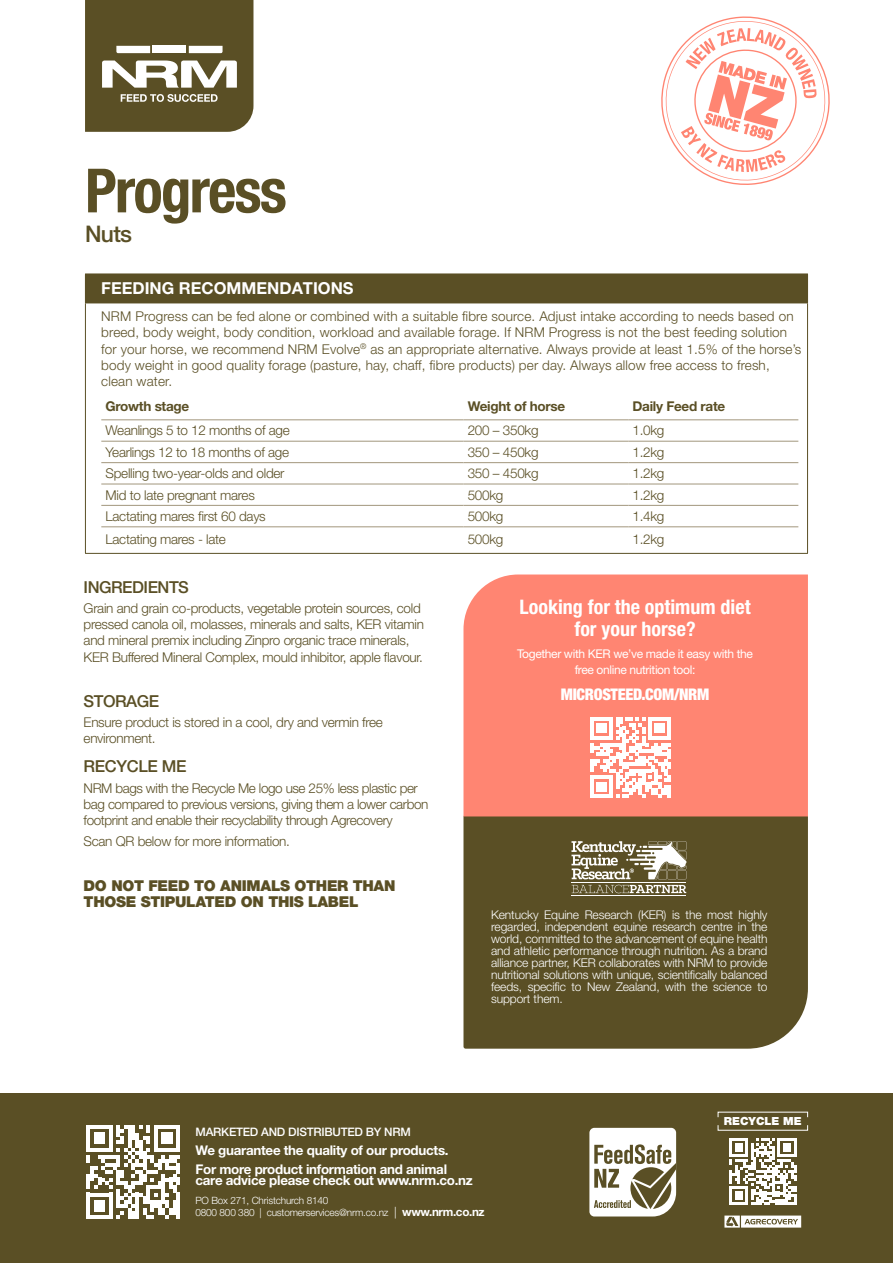
<style>
.page{position:relative;width:893px;height:1263px;background:#fff}
.page>*{position:absolute;margin:0;border:0;box-sizing:border-box;transform-origin:0 0}
.t1{font:700 condensed 61.05px "Helvetica Neue LT Std";letter-spacing:-.03em;color:#5a4f25}
.t2{font:500 22.95px "Helvetica Neue LT Std";color:#5a4f25}
.t3{font:700 condensed 20.1px/21.3px "Helvetica Neue LT Std";color:#fff;text-align:center}
.t4{font:700 16.5px "Helvetica Neue LT Pro";color:#fff}
.title_2{font:500 16.5px "Helvetica Neue LT Pro";letter-spacing:-.03em;color:#5a4f25}
.Body{font:500 16.5px "Helvetica Neue LT Std";letter-spacing:-.02em;color:#5a4f25}
.BK-Intro{font:900 condensed 16.05px "Helvetica Neue LT Std";letter-spacing:-.02em;color:#fff}
.Body-2{font:900 15px/16.2px "Helvetica Neue LT Std";letter-spacing:-.02em;color:#5a4f25}
.Body-3{font:300 13.5px/16.2px "Helvetica Neue LT Pro";letter-spacing:-.02em;color:#5a4f25}
.Body-4{font:300 13.5px/16.2px "Helvetica Neue LT Pro";letter-spacing:.01em;color:#5a4f25}
.t5{font:300 13.5px "Helvetica Neue LT Std";letter-spacing:-.02em;color:#5a4f25}
.t6{font:700 13.5px "Helvetica Neue LT Std";letter-spacing:-.02em;color:#5a4f25}
.BK-Body{font:700 13.35px "Helvetica Neue LT Std";letter-spacing:-.02em;color:#fff}
.t7{font:300 12px/12px "Helvetica Neue LT Std";letter-spacing:-.01em;color:#fff;text-align:justify}
.BK-Intro-2{font:12px/15.8px "Helvetica Neue LT Std";letter-spacing:-.03em;color:#fff;text-align:center}
.BK-SubTitle{font:500 11.7px "Helvetica Neue LT Std";letter-spacing:-.02em;color:#fff}
.t8{font:900 11.25px "Helvetica Neue LT Pro";color:#fff}
.BK-Body-2{font:300 10.05px "Helvetica Neue LT Std";letter-spacing:-.02em;color:#fff}
.s1{font-size:11.7px}
.s2{font-weight:700;font-size:11.7px}
</style>
<div class="page">
<svg style="left:85px;top:0;width:168px;height:132px;background:#746b48"></svg>
<div style="left:0;top:1094px;width:893px;height:169px;background:#5a4f25"></div>
<div style="left:85px;top:274px;width:722px;height:29px;background:#5a4f25"></div>
<svg style="left:807px;top:274px;width:1px;height:29px"></svg>
<hr style="left:85px;top:303px;width:723px;height:1px;background:#5a4f25">
<hr style="left:85px;top:303px;width:1px;height:250px;background:#5a4f25">
<hr style="left:807px;top:303px;width:1px;height:250px;background:#5a4f25">
<hr style="left:85px;top:553px;width:723px;height:1px;background:#5a4f25">
<hr style="left:101px;top:419px;width:362px;height:1px;background:#aca28b">
<hr style="left:463px;top:419px;width:165px;height:1px;background:#aca28b">
<hr style="left:628px;top:419px;width:170px;height:1px;background:#aca28b">
<hr style="left:101px;top:441px;width:362px;height:1px;background:#aca28b">
<hr style="left:463px;top:441px;width:165px;height:1px;background:#aca28b">
<hr style="left:628px;top:441px;width:170px;height:1px;background:#aca28b">
<hr style="left:101px;top:462px;width:362px;height:1px;background:#aca28b">
<hr style="left:463px;top:462px;width:165px;height:1px;background:#aca28b">
<hr style="left:628px;top:462px;width:170px;height:1px;background:#aca28b">
<hr style="left:101px;top:483px;width:362px;height:2px;background:#aca28b">
<hr style="left:463px;top:483px;width:165px;height:2px;background:#aca28b">
<hr style="left:628px;top:483px;width:170px;height:2px;background:#aca28b">
<hr style="left:101px;top:505px;width:362px;height:1px;background:#aca28b">
<hr style="left:463px;top:505px;width:165px;height:1px;background:#aca28b">
<hr style="left:628px;top:505px;width:170px;height:1px;background:#aca28b">
<hr style="left:101px;top:526px;width:362px;height:1px;background:#aca28b">
<hr style="left:463px;top:526px;width:165px;height:1px;background:#aca28b">
<hr style="left:628px;top:526px;width:170px;height:1px;background:#aca28b">
<div style="left:463px;top:816px;width:345px;height:233px;background:#5a4f25"></div>
<hr style="left:572px;top:895px;width:114px;height:1px;background:#fff">
<hr style="left:572px;top:882px;width:114px;height:1px;background:#fff">
<svg style="left:572px;top:885px;width:114px;height:8px"></svg>
<svg style="left:571px;top:841px;width:115px;height:38px"></svg>
<div style="left:463px;top:574px;width:345px;height:242px;background:#ff8572"></div>
<svg style="left:590px;top:717px;width:81px;height:81px"></svg>
<svg style="left:87px;top:1125px;width:93px;height:94px"></svg>
<svg style="left:589px;top:1128px;width:87px;height:88px"></svg>
<svg style="left:729px;top:1138px;width:67px;height:67px"></svg>
<svg style="left:717px;top:1111px;width:91px;height:20px"></svg>
<svg style="left:724px;top:1215px;width:77px;height:12px"></svg>
<svg style="left:661px;top:16px;width:169px;height:169px"></svg>
<p class="t1" style="left:85px;top:154px;width:203px">Progress</p>
<p class="t2" style="left:85px;top:220px;width:49px">Nuts</p>
<p class="t4" style="left:101px;top:278px;width:254px">FEEDING RECOMMENDATIONS</p>
<p class="Body-4" style="left:101px;top:308px;width:702px">NRM Progress can be fed alone or combined with a suitable fibre source. Adjust intake according to needs based on breed, body weight, body condition, workload and available forage. If NRM Progress is not the best feeding solution for your horse, we recommend NRM Evolve<sup>®</sup> as an appropriate alternative. Always provide at least 1.5% of the horse’s body weight in good quality forage (pasture, hay, chaff, fibre products) per day. Always allow free access to fresh, clean water.</p>
<p class="t6" style="left:106px;top:398px;width:85px">Growth stage</p>
<p class="t6" style="left:468px;top:398px;width:99px">Weight of horse</p>
<p class="t6" style="left:632px;top:398px;width:94px">Daily Feed rate</p>
<p class="t5" style="left:106px;top:422px;width:186px">Weanlings 5 to 12 months of age</p>
<p class="t5" style="left:468px;top:422px;width:72px">200 – 350kg</p>
<p class="t5" style="left:632px;top:422px;width:33px">1.0kg</p>
<p class="t5" style="left:106px;top:444px;width:185px">Yearlings 12 to 18 months of age</p>
<p class="t5" style="left:468px;top:444px;width:72px">350 – 450kg</p>
<p class="t5" style="left:632px;top:444px;width:33px">1.2kg</p>
<p class="t5" style="left:106px;top:465px;width:180px">Spelling two-year-olds and older</p>
<p class="t5" style="left:468px;top:465px;width:72px">350 – 450kg</p>
<p class="t5" style="left:632px;top:465px;width:33px">1.2kg</p>
<p class="t5" style="left:106px;top:486px;width:151px">Mid to late pregnant mares</p>
<p class="t5" style="left:468px;top:486px;width:37px">500kg</p>
<p class="t5" style="left:632px;top:486px;width:33px">1.2kg</p>
<p class="t5" style="left:106px;top:508px;width:162px">Lactating mares first 60 days</p>
<p class="t5" style="left:468px;top:508px;width:37px">500kg</p>
<p class="t5" style="left:632px;top:508px;width:33px">1.4kg</p>
<p class="t5" style="left:106px;top:531px;width:122px">Lactating mares - late</p>
<p class="t5" style="left:468px;top:531px;width:37px">500kg</p>
<p class="t5" style="left:632px;top:531px;width:33px">1.2kg</p>
<p class="title_2" style="left:84px;top:577px;width:107px">INGREDIENTS</p>
<p class="Body-3" style="left:84px;top:600px;width:342px">Grain and grain co-products, vegetable protein sources, cold pressed canola oil, molasses, minerals and salts, KER vitamin and mineral premix including Zinpro organic trace minerals, KER Buffered Mineral Complex, mould inhibitor, apple flavour.</p>
<p class="title_2" style="left:84px;top:691px;width:77px">STORAGE</p>
<p class="Body-3" style="left:84px;top:714px;width:301px">Ensure product is stored in a cool, dry and vermin free environment.</p>
<p class="Body" style="left:84px;top:756px;width:105px">RECYCLE ME</p>
<p class="Body-3" style="left:84px;top:779px;width:346px">NRM bags with the Recycle Me logo use 25% less plastic per bag compared to previous versions, giving them a lower carbon footprint and enable their recyclability through Agrecovery</p>
<p class="Body-3" style="left:84px;top:832px;width:208px">Scan QR below for more information.</p>
<p class="Body-2" style="left:84px;top:877px;width:313px">DO NOT FEED TO ANIMALS OTHER THAN<br>THOSE STIPULATED ON THIS LABEL</p>
<p class="t3" style="left:519px;top:596px;width:233px">Looking for the optimum diet for your horse?</p>
<p class="BK-Intro-2" style="left:517px;top:646px;width:237px">Together with KER we’ve made it easy with the free online nutrition tool:</p>
<p class="BK-Intro" style="left:561px;top:684px;width:150px">MICROSTEED.COM/NRM</p>
<p class="t7" style="left:491px;top:908px;width:278px">Kentucky Equine Research (KER) is the most highly regarded, independent equine research centre in the world, committed to the advancement of equine health and athletic performance through nutrition. As a brand alliance partner, KER collaborates with NRM to provide nutritional solutions with unique, scientifically balanced feeds, specific to New Zealand, with the science to support them.</p>
<p class="t8" style="left:724px;top:1114px;width:79px">RECYCLE ME</p>
<p class="BK-SubTitle" style="left:195px;top:1125px;width:217px">MARKETED AND DISTRIBUTED BY NRM</p>
<p class="BK-Body" style="left:195px;top:1142px;width:255px">We guarantee the quality of our products.</p>
<p class="BK-Body" style="left:195px;top:1161px;width:253px">For more product information and animal</p>
<p class="BK-Body" style="left:195px;top:1172px;width:279px">care advice please check out www.nrm.co.nz</p>
<p class="BK-Body-2" style="left:195px;top:1194px;width:134px">PO Box 271, Christchurch 8140</p>
<p class="BK-Body-2" style="left:195px;top:1206px;width:291px">0800 800 380 | customerservices@nrm.co.nz <span class="s1">|</span> <span class="s2">www.nrm.co.nz</span></p>
</div>
